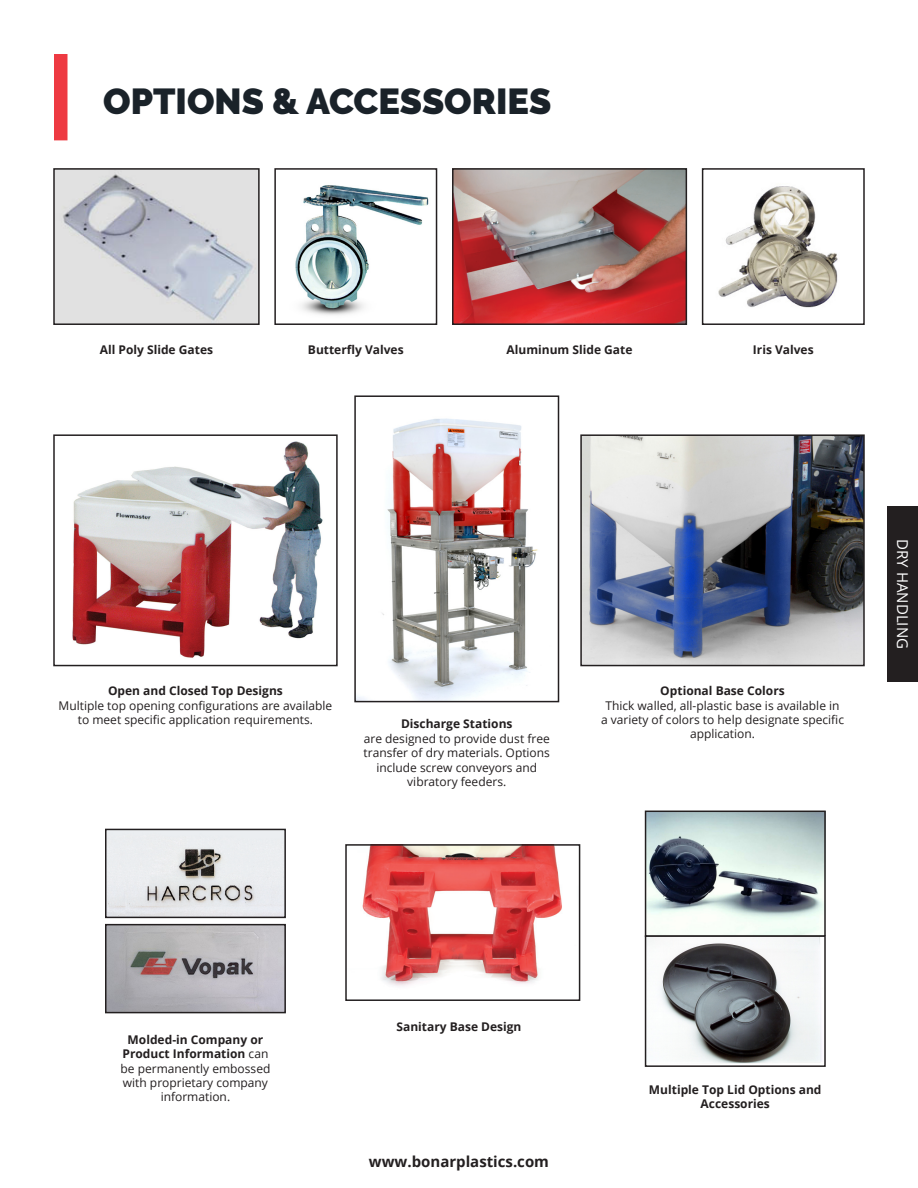
<style>
.page{position:relative;width:918px;height:1188px;background:#fff}
.page>*{position:absolute;margin:0;border:0;box-sizing:border-box;transform-origin:0 0}
.t1{font:900 36px "Raleway";color:#1a2229}
.t2{font:700 15px "Open Sans";color:#231f20}
.t3{font:15px "Open Sans";color:#fff}
.t4{font:12px/14.4px "Open Sans";color:#231f20;text-align:center}
.t5{font:700 12px/14.4px "Open Sans";color:#231f20;text-align:center}
.s1{font-weight:700}
</style>
<div class="page">
<div style="left:888px;top:506px;width:30px;height:176px;background:#231f20"></div>
<div style="left:54px;top:54px;width:14px;height:86px;background:#ee3a42"></div>
<img style="left:455px;top:171px;width:229px;height:151px">
<div style="left:452px;top:168px;width:235px;height:157px;border:2px solid #231f20"></div>
<img style="left:56px;top:171px;width:201px;height:151px">
<div style="left:53px;top:168px;width:207px;height:157px;border:2px solid #231f20"></div>
<img style="left:295px;top:185px;width:134px;height:130px">
<div style="left:274px;top:168px;width:163px;height:157px;border:2px solid #231f20"></div>
<img style="left:718px;top:186px;width:120px;height:122px">
<div style="left:702px;top:168px;width:163px;height:157px;border:2px solid #231f20"></div>
<img style="left:72px;top:441px;width:251px;height:217px">
<div style="left:53px;top:434px;width:285px;height:232px;border:2px solid #231f20"></div>
<img style="left:357px;top:418px;width:181px;height:281px">
<div style="left:354px;top:395px;width:205px;height:307px;border:2px solid #231f20"></div>
<img style="left:583px;top:437px;width:279px;height:226px">
<div style="left:580px;top:434px;width:285px;height:232px;border:2px solid #231f20"></div>
<img style="left:108px;top:832px;width:175px;height:83px">
<div style="left:105px;top:829px;width:181px;height:89px;border:2px solid #231f20"></div>
<img style="left:108px;top:927px;width:175px;height:83px">
<div style="left:105px;top:924px;width:181px;height:89px;border:2px solid #231f20"></div>
<img style="left:362px;top:847px;width:200px;height:139px">
<div style="left:345px;top:844px;width:235px;height:157px;border:2px solid #231f20"></div>
<img style="left:648px;top:814px;width:175px;height:250px">
<div style="left:645px;top:811px;width:181px;height:126px;border:2px solid #231f20"></div>
<div style="left:645px;top:935px;width:181px;height:132px;border:2px solid #231f20"></div>
<p class="t1" style="left:103px;top:81px;width:450px">OPTIONS &amp; ACCESSORIES</p>
<p class="t5" style="left:100px;top:342px;width:115px">All Poly Slide Gates</p>
<p class="t5" style="left:308px;top:342px;width:97px">Butterfly Valves</p>
<p class="t5" style="left:507px;top:342px;width:127px">Aluminum Slide Gate</p>
<p class="t5" style="left:753px;top:342px;width:62px">Iris Valves</p>
<p class="t5" style="left:108px;top:683px;width:176px">Open and Closed Top Designs</p>
<p class="t4" style="left:59px;top:698px;width:275px">Multiple top opening configurations are available to meet specific application requirements.</p>
<p class="t5" style="left:401px;top:717px;width:113px">Discharge Stations</p>
<p class="t4" style="left:364px;top:731px;width:188px">are designed to provide dust free transfer of dry materials. Options include screw conveyors and vibratory feeders.</p>
<p class="t5" style="left:660px;top:683px;width:126px">Optional Base Colors</p>
<p class="t4" style="left:601px;top:698px;width:245px">Thick walled, all-plastic base is available in a variety of colors to help designate specific application.</p>
<p class="t3" style="left:913px;top:539px;width:111px;rotate:90deg">DRY HANDLING</p>
<p class="t4" style="left:120px;top:1032px;width:151px"><span class="s1">Molded-in Company or<br>Product Information</span> can be permanently embossed with proprietary company information.</p>
<p class="t5" style="left:396px;top:1020px;width:127px">Sanitary Base Design</p>
<p class="t2" style="left:369px;top:1151px;width:182px">www.bonarplastics.com</p>
<p class="t5" style="left:649px;top:1082px;width:174px">Multiple Top Lid Options and<br>Accessories</p>
</div>
